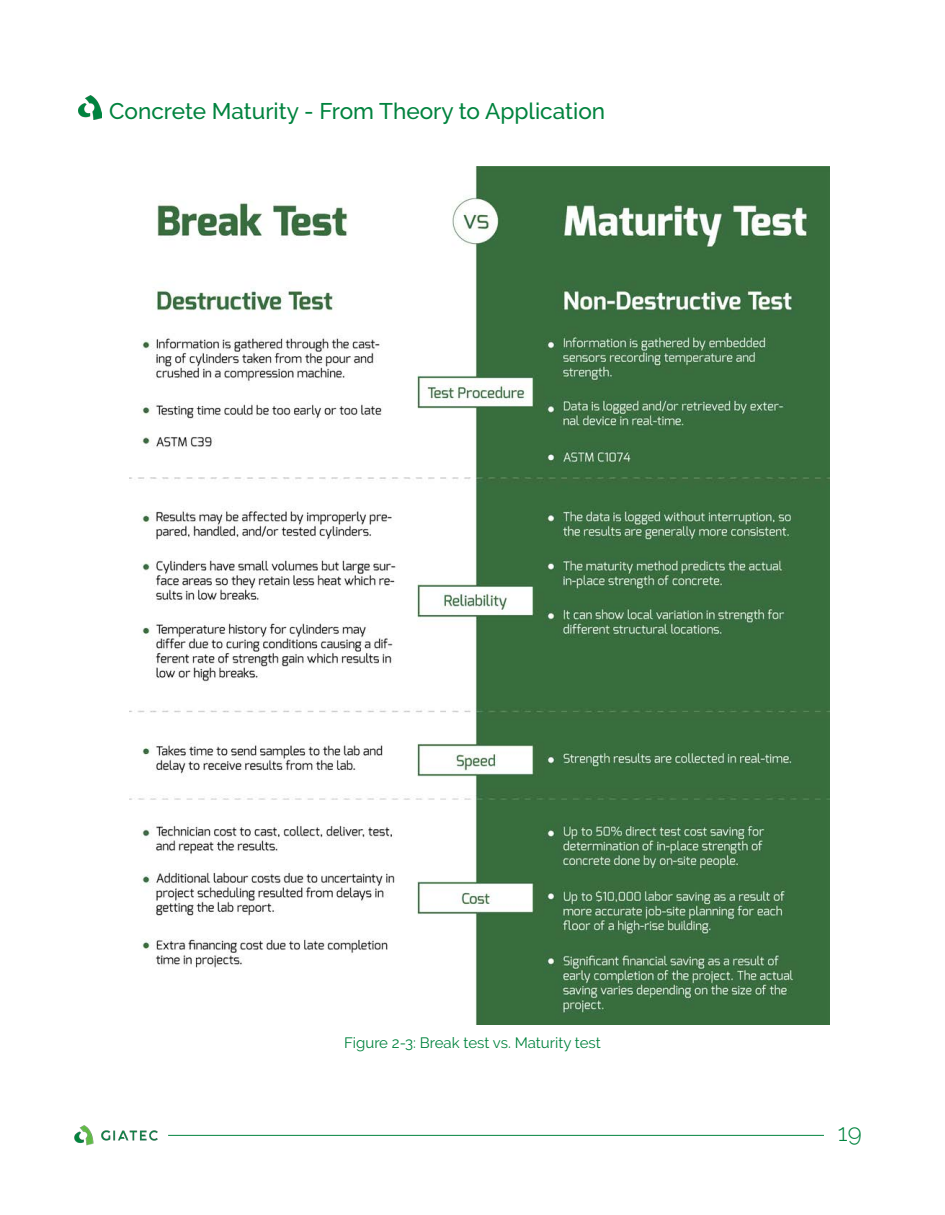
<style>
.page{position:relative;width:945px;height:1215px;background:#fff}
.page>*{position:absolute;margin:0;border:0;box-sizing:border-box;transform-origin:0 0}
.t1{font:300 24px "Raleway";color:#00833e}
.t2{font:500 22.65px "Raleway";color:#00833e}
.Figure_Captions{font:15px "Raleway";color:#00833e}
</style>
<div class="page">
<hr style="left:168px;top:1135px;width:656px;height:1px;background:#00833e">
<img style="left:74px;top:1125px;width:84px;height:21px">
<img style="left:78px;top:96px;width:24px;height:24px">
<img style="left:130px;top:166px;width:700px;height:858px">
<p class="t2" style="left:109px;top:98px;width:498px">Concrete Maturity - From Theory to Application</p>
<p class="Figure_Captions" style="left:344px;top:1034px;width:258px">Figure 2-3: Break test vs. Maturity test</p>
<p class="t1" style="left:838px;top:1119px;width:25px">19</p>
</div>
